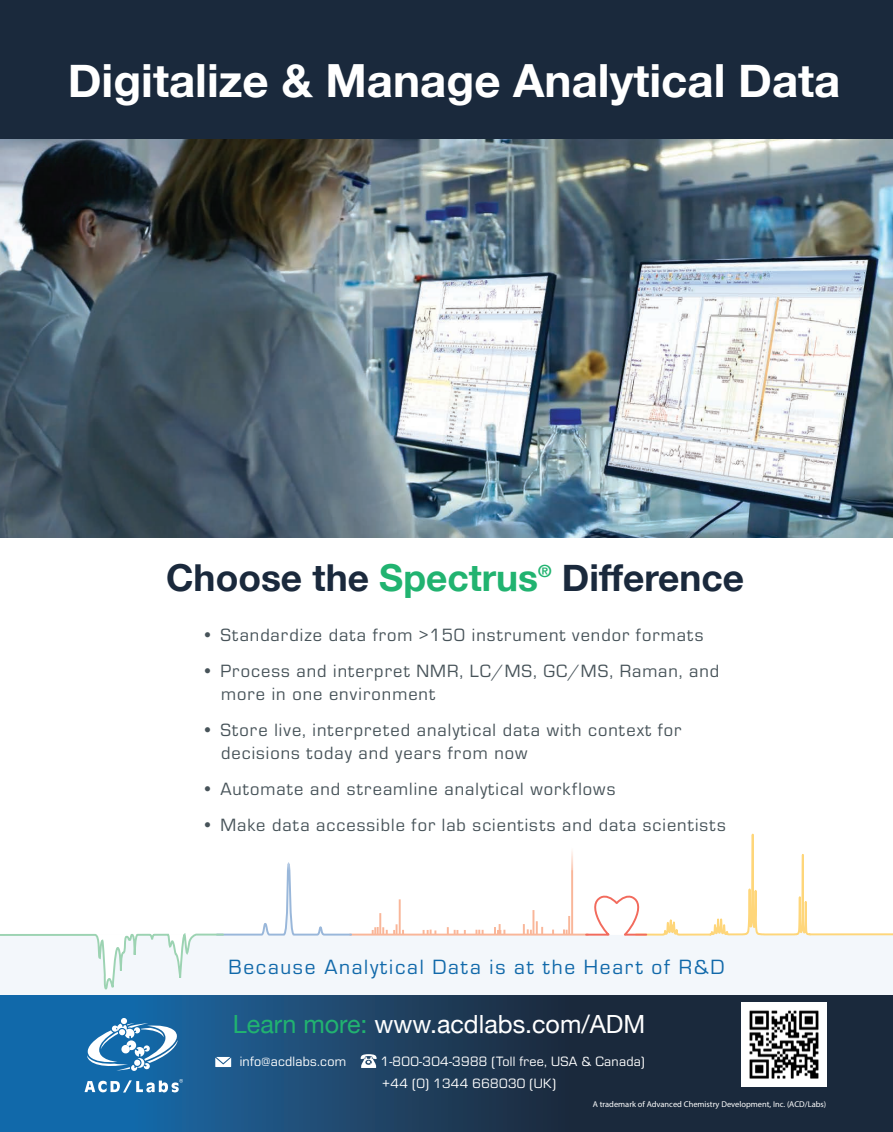
<style>
.page{position:relative;width:893px;height:1132px;background:#fff}
.page>*{position:absolute;margin:0;border:0;box-sizing:border-box;transform-origin:0 0}
.t1{font:700 45.6px "Helvetica Neue";color:#fff}
.t2{font:700 37.05px "Helvetica Neue";color:#1a293c}
.t3{font:25.05px "Helvetica Neue";color:#fff}
.t4{font:21.45px "Eurostile";letter-spacing:.08em;color:#1169aa}
.t5{font:18.45px/23.4px "Eurostile";letter-spacing:.055em;color:#475359}
.t6{font:14.1px/22.5px "Eurostile";letter-spacing:.02em;color:#fff}
.t7{font:8.4px "Myriad Pro";color:#fff}
.s1{color:#21b370}
</style>
<div class="page">
<svg style="left:0;top:876px;width:893px;height:119px;fill:#f3f7fb"></svg>
<div style="left:0;top:0;width:893px;height:527px;background:#1a293c"></div>
<svg style="left:0;top:995px;width:893px;height:136px;background:#1b4264"></svg>
<svg style="left:87px;top:1017px;width:91px;height:53px"></svg>
<svg style="left:85px;top:1078px;width:98px;height:14px"></svg>
<svg style="left:215px;top:1056px;width:16px;height:10px"></svg>
<svg style="left:361px;top:1053px;width:16px;height:14px"></svg>
<img style="left:0;top:139px;width:893px;height:398px">
<hr style="left:349px;top:933px;width:239px;height:2px;background:#f9b699">
<hr style="left:571px;top:836px;width:2px;height:98px;background:#f9b699">
<svg style="left:563px;top:915px;width:7px;height:19px"></svg>
<hr style="left:532px;top:909px;width:2px;height:25px;background:#f9b699">
<svg style="left:523px;top:920px;width:20px;height:14px"></svg>
<svg style="left:494px;top:923px;width:11px;height:11px"></svg>
<svg style="left:475px;top:929px;width:9px;height:5px"></svg>
<svg style="left:447px;top:926px;width:11px;height:8px"></svg>
<svg style="left:423px;top:929px;width:13px;height:5px"></svg>
<hr style="left:399px;top:899px;width:2px;height:35px;background:#f9b699">
<hr style="left:379px;top:912px;width:2px;height:22px;background:#f9b699">
<svg style="left:372px;top:924px;width:32px;height:10px"></svg>
<svg style="left:0;top:870px;width:353px;height:120px"></svg>
<svg style="left:634px;top:833px;width:259px;height:104px"></svg>
<svg style="left:287px;top:833px;width:423px;height:37px"></svg>
<svg style="left:584px;top:892px;width:64px;height:44px"></svg>
<img style="left:742px;top:1002px;width:84px;height:84px">
<p class="t1" style="left:68px;top:45px;width:774px">Digitalize &amp; Manage Analytical Data</p>
<p class="t2" style="left:166px;top:548px;width:579px">Choose the <span class="s1">Spectrus</span><sup>®</sup> Difference</p>
<p class="t5" style="left:201px;top:622px;width:504px">• Standardize data from &gt;150 instrument vendor formats</p>
<p class="t5" style="left:221px;top:658px;width:500px;text-indent:-20px">• Process and interpret NMR, LC/MS, GC/MS, Raman, and more in one environment</p>
<p class="t5" style="left:221px;top:717px;width:462px;text-indent:-20px">• Store live, interpreted analytical data with context for decisions today and years from now</p>
<p class="t5" style="left:201px;top:776px;width:416px">• Automate and streamline analytical workflows</p>
<p class="t5" style="left:201px;top:811px;width:526px">• Make data accessible for lab scientists and data scientists</p>
<p class="t4" style="left:228px;top:952px;width:498px">Because Analytical Data is at the Heart of R&amp;D</p>
<p class="t3" style="left:233px;top:1005px;width:414px"><span class="s1">Learn more:</span> www.acdlabs.com/ADM</p>
<p class="t6" style="left:240px;top:1048px;width:108px">info@acdlabs.com</p>
<p class="t6" style="left:380px;top:1048px;width:266px">1-800-304-3988 (Toll free, USA &amp; Canada) +44 (0) 1344 668030 (UK)</p>
<p class="t7" style="left:593px;top:1098px;width:235px">A trademark of Advanced Chemistry Development, Inc. (ACD/Labs)</p>
</div>
